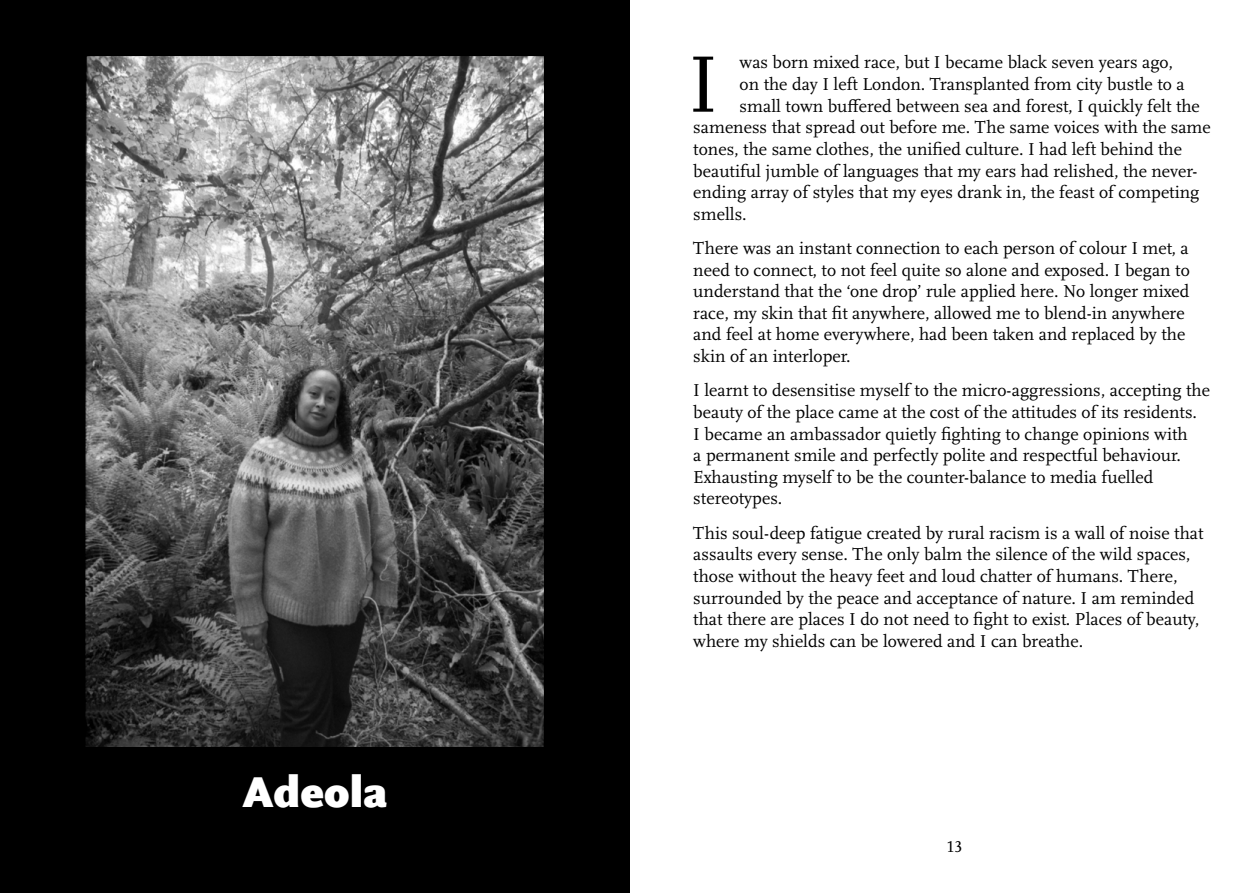
<style>
.page{position:relative;width:1259px;height:893px;background:#fff}
.page>*{position:absolute;margin:0;border:0;box-sizing:border-box;transform-origin:0 0}
.t1{font:83.4px "Scala Pro";color:#000}
.t2{font:900 45px "Scala Sans Pro";color:#fff}
.t3{font:18px/21.6px "Scala Pro";color:#000}
.t4{font:16.5px "Scala Pro";color:#000}
</style>
<div class="page">
<div style="left:0;top:0;width:629px;height:893px;background:#000"></div>
<img style="left:86px;top:56px;width:458px;height:690px">
<h2 class="t2" style="left:242px;top:766px;width:146px">Adeola</h2>
<h1 class="t1" style="left:687px;top:37px;width:33px">I</h1>
<p class="t3" style="left:739px;top:52px;width:435px">was born mixed race, but I became black seven years ago,</p>
<p class="t3" style="left:739px;top:74px;width:446px">on the day I left London. Transplanted from city bustle to a</p>
<p class="t3" style="left:739px;top:95px;width:462px">small town buffered between sea and forest, I quickly felt the</p>
<p class="t3" style="left:693px;top:117px;width:519px">sameness that spread out before me. The same voices with the same</p>
<p class="t3" style="left:693px;top:138px;width:490px">tones, the same clothes, the unified culture. I had left behind the</p>
<p class="t3" style="left:693px;top:160px;width:505px">beautiful jumble of languages that my ears had relished, the never-</p>
<p class="t3" style="left:693px;top:182px;width:507px">ending array of styles that my eyes drank in, the feast of competing</p>
<p class="t3" style="left:693px;top:203px;width:55px">smells.</p>
<p class="t3" style="left:693px;top:238px;width:498px">There was an instant connection to each person of colour I met, a need to connect, to not feel quite so alone and exposed. I began to understand that the ‘one drop’ rule applied here. No longer mixed race, my skin that fit anywhere, allowed me to blend-in anywhere and feel at home everywhere, had been taken and replaced by the skin of an interloper.</p>
<p class="t3" style="left:693px;top:380px;width:518px">I learnt to desensitise myself to the micro-aggressions, accepting the beauty of the place came at the cost of the attitudes of its residents.<br>I became an ambassador quietly fighting to change opinions with<br>a permanent smile and perfectly polite and respectful behaviour.<br>Exhausting myself to be the counter-balance to media fuelled stereotypes.</p>
<p class="t3" style="left:693px;top:522px;width:512px">This soul-deep fatigue created by rural racism is a wall of noise that assaults every sense. The only balm the silence of the wild spaces, those without the heavy feet and loud chatter of humans. There, surrounded by the peace and acceptance of nature. I am reminded that there are places I do not need to fight to exist. Places of beauty, where my shields can be lowered and I can breathe.</p>
<p class="t4" style="left:947px;top:837px;width:16px">13</p>
</div>
